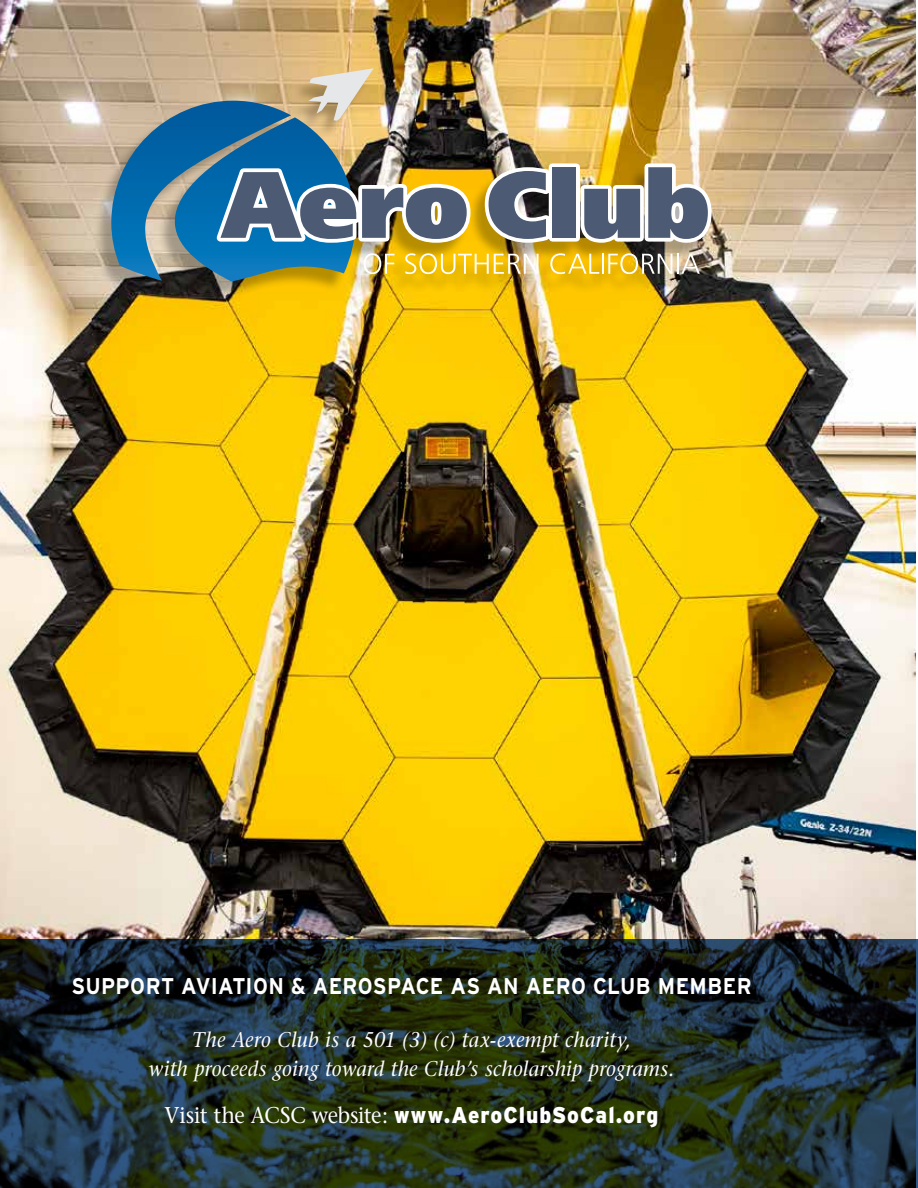
<style>
.page{position:relative;width:918px;height:1188px;background:#fff}
.page>*{position:absolute;margin:0;border:0;box-sizing:border-box;transform-origin:0 0}
.t1{font:700 22.8px "Interstate";letter-spacing:.015em;color:#fff;scale:.92 1}
.t2{font:900 22.8px "Interstate";letter-spacing:.05em;color:#fff;scale:.92 1}
.t3{font:italic 21.3px/28.8px "Stone Serif";letter-spacing:.015em;color:#fff;text-align:center;scale:.92 1}
.s1{font-family:"Stone Serif";font-weight:400}
</style>
<div class="page">
<img style="left:0;top:0;width:916px;height:940px">
<svg style="left:0;top:940px;width:918px;height:248px;background:#1f2e29"></svg>
<div style="left:94px;top:72px;width:616px;height:228px;background:#000;opacity:.29"></div>
<img style="left:111px;top:68px;width:597px;height:214px">
<p class="t1" style="left:71px;top:973px;width:741px">SUPPORT AVIATION &amp; AEROSPACE AS AN AERO CLUB MEMBER</p>
<p class="t3" style="left:149px;top:1025px;width:572px">The Aero Club is a 501 (3) (c) tax-exempt charity,<br>with proceeds going toward the Club’s scholarship programs.</p>
<p class="t2" style="left:165px;top:1102px;width:538px"><span class="s1">Visit the ACSC website:</span> www.AeroClubSoCal.org</p>
</div>
